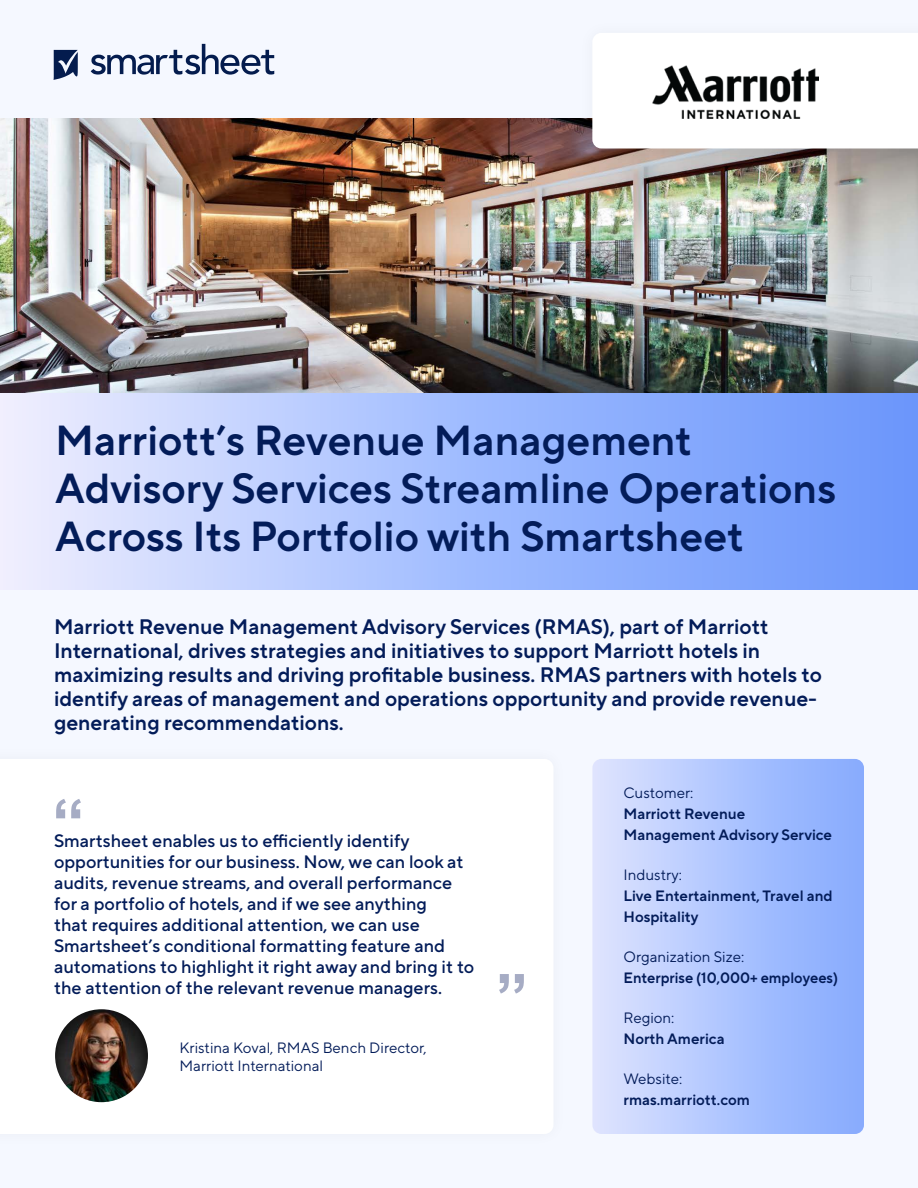
<style>
.page{position:relative;width:918px;height:1188px;background:#f5f8ff}
.page>*{position:absolute;margin:0;border:0;box-sizing:border-box;transform-origin:0 0}
.Main_Title{font:600 42px/48px "TT Norms Pro";color:#031c59}
.Elevator_Pitch{font:600 21px/24px "TT Norms Pro";color:#031c59}
.t1{font:500 18px/21px "TT Norms Pro";color:#031c59}
.Customer_Info{font:600 15px/21px "TT Norms Pro";color:#031c59}
.Quote_Byline{font:15px/18px "TT Norms Pro";color:#031c59}
.Customer_Label{font:15px "TT Norms Pro";color:#031c59}
</style>
<div class="page">
<img style="left:0;top:119px;width:918px;height:274px">
<svg style="left:592px;top:759px;width:272px;height:375px;background:#b0c5fe"></svg>
<div style="left:577px;top:18px;width:341px;height:146px;background:#000;opacity:.05"></div>
<div style="left:592px;top:33px;width:326px;height:115px;background:#fff"></div>
<div style="left:0;top:393px;width:918px;height:197px;background:linear-gradient(to right,#eaecff,#6493fc)"></div>
<img style="left:653px;top:66px;width:165px;height:53px">
<img style="left:55px;top:1009px;width:93px;height:93px">
<svg style="left:56px;top:799px;width:25px;height:19px"></svg>
<svg style="left:499px;top:974px;width:25px;height:20px"></svg>
<svg style="left:91px;top:44px;width:183px;height:31px"></svg>
<svg style="left:53px;top:50px;width:25px;height:30px"></svg>
<p class="Main_Title" style="left:55px;top:414px;width:782px">Marriott’s Revenue Management<br>Advisory Services Streamline Operations<br>Across Its Portfolio with Smartsheet</p>
<p class="Elevator_Pitch" style="left:54px;top:613px;width:769px">Marriott Revenue Management Advisory Services (RMAS), part of Marriott International, drives strategies and initiatives to support Marriott hotels in maximizing results and driving profitable business. RMAS partners with hotels to identify areas of management and operations opportunity and provide revenue&shy;generating recommendations.</p>
<p class="t1" style="left:54px;top:828px;width:422px">Smartsheet enables us to efficiently identify opportunities for our business. Now, we can look at audits, revenue streams, and overall performance for a portfolio of hotels, and if we see anything<br>that requires additional attention, we can use Smartsheet’s conditional formatting feature and automations to highlight it right away and bring it to the attention of the relevant revenue managers.</p>
<p class="Quote_Byline" style="left:179px;top:1038px;width:249px">Kristina Koval, RMAS Bench Director,<br>Marriott International</p>
<p class="Customer_Label" style="left:623px;top:781px;width:71px">Customer:</p>
<p class="Customer_Info" style="left:623px;top:802px;width:210px">Marriott Revenue<br>Management Advisory Service</p>
<p class="Customer_Label" style="left:623px;top:864px;width:60px">Industry:</p>
<p class="Customer_Info" style="left:623px;top:884px;width:211px">Live Entertainment, Travel and<br>Hospitality</p>
<p class="Customer_Label" style="left:623px;top:946px;width:122px">Organization Size:</p>
<p class="Customer_Info" style="left:623px;top:966px;width:216px">Enterprise (10,000+ employees)</p>
<p class="Customer_Label" style="left:623px;top:1007px;width:52px">Region:</p>
<p class="Customer_Info" style="left:623px;top:1027px;width:103px">North America</p>
<p class="Customer_Label" style="left:623px;top:1068px;width:60px">Website:</p>
<p class="Customer_Info" style="left:623px;top:1088px;width:128px">rmas.marriott.com</p>
</div>
